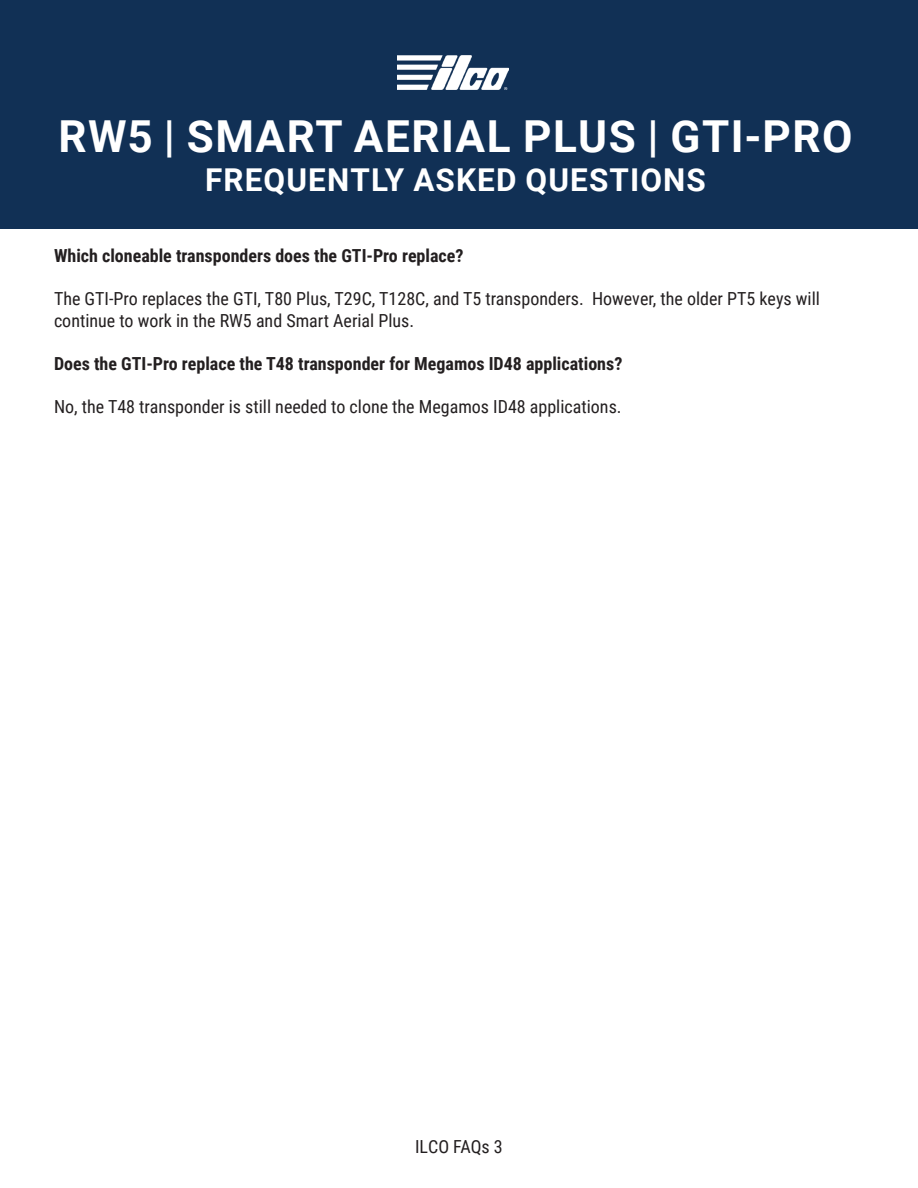
<style>
.page{position:relative;width:918px;height:1188px;background:#fff}
.page>*{position:absolute;margin:0;border:0;box-sizing:border-box;transform-origin:0 0}
.t1{font:700 44.1px "Roboto";letter-spacing:.035em;color:#fff}
.t2{font:700 31.5px "Roboto";letter-spacing:.035em;color:#fff}
.t3{font:18px/21.6px "Roboto Condensed";color:#231f20}
.t4{font:700 18px "Roboto Condensed";color:#231f20}
</style>
<div class="page">
<div style="left:0;top:0;width:918px;height:229px;background:#113055"></div>
<img style="left:398px;top:56px;width:111px;height:33px">
<h1 class="t1" style="left:58px;top:105px;width:796px">RW5 | SMART AERIAL PLUS | GTI-PRO</h1>
<h2 class="t2" style="left:205px;top:157px;width:502px">FREQUENTLY ASKED QUESTIONS</h2>
<p class="t4" style="left:54px;top:243px;width:411px">Which cloneable transponders does the GTI-Pro replace?</p>
<p class="t3" style="left:54px;top:287px;width:767px">The GTI-Pro replaces the GTI, T80 Plus, T29C, T128C, and T5 transponders. However, the older PT5 keys will continue to work in the RW5 and Smart Aerial Plus.</p>
<p class="t4" style="left:54px;top:351px;width:570px">Does the GTI-Pro replace the T48 transponder for Megamos ID48 applications?</p>
<p class="t3" style="left:54px;top:395px;width:569px">No, the T48 transponder is still needed to clone the Megamos ID48 applications.</p>
<p class="t3" style="left:415px;top:1135px;width:89px">ILCO FAQs 3</p>
</div>
